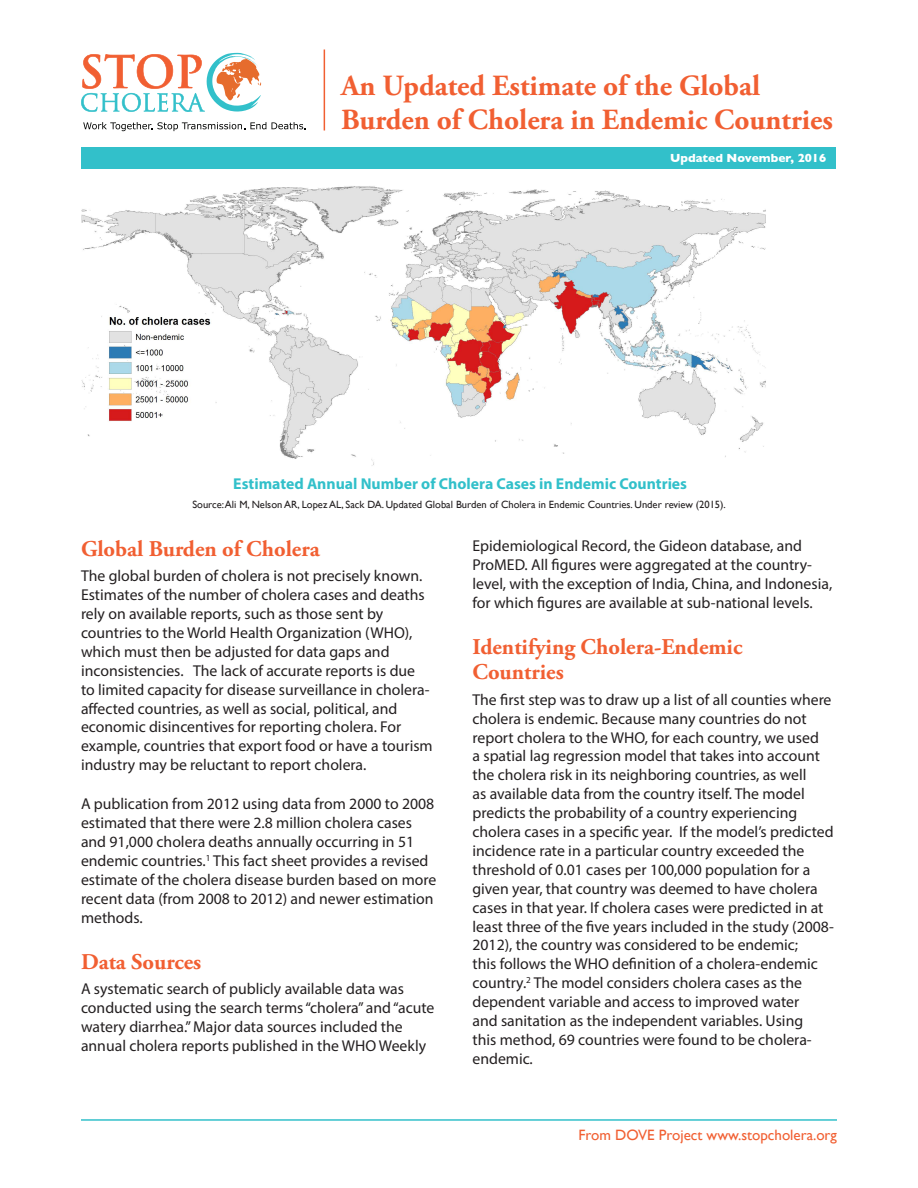
<style>
.page{position:relative;width:918px;height:1188px;background:#fff}
.page>*{position:absolute;margin:0;border:0;box-sizing:border-box;transform-origin:0 0}
.t1{font:700 29.25px/34.5px "Adobe Garamond Pro";color:#f15f32}
.Header_1{font:700 22.5px/25.5px "Adobe Garamond Pro";color:#f15f32}
.base{font:15.75px/18.9px "Myriad Pro";color:#231f20}
.base-2{font:700 15.75px "Myriad Pro";color:#32c0ca}
.Header_1-2{font:15px "Gill Sans";color:#f15f32}
.t2{font:700 12px "Gill Sans";color:#fff}
.base-3{font:10.5px "Gill Sans";color:#231f20}
</style>
<div class="page">
<svg style="left:81px;top:53px;width:181px;height:59px"></svg>
<svg style="left:83px;top:122px;width:223px;height:9px"></svg>
<div style="left:82px;top:148px;width:754px;height:21px;background:#32c0ca"></div>
<hr style="left:324px;top:50px;width:1px;height:80px;background:#f15f32">
<hr style="left:81px;top:1119px;width:756px;height:2px;background:#32c0ca">
<img style="left:82px;top:186px;width:684px;height:280px">
<p class="t1" style="left:341px;top:69px;width:493px">An Updated Estimate of the Global<br>Burden of Cholera in Endemic Countries</p>
<p class="t2" style="left:670px;top:151px;width:158px">Updated November, 2016</p>
<p class="base-2" style="left:233px;top:473px;width:455px">Estimated Annual Number of Cholera Cases in Endemic Countries</p>
<p class="base-3" style="left:192px;top:498px;width:535px">Source: Ali M, Nelson AR, Lopez AL, Sack DA. Updated Global Burden of Cholera in Endemic Countries. Under review (2015).</p>
<p class="Header_1" style="left:81px;top:536px;width:240px">Global Burden of Cholera</p>
<p class="base" style="left:81px;top:566px;width:353px">The global burden of cholera is not precisely known.<br>Estimates of the number of cholera cases and deaths rely on available reports, such as those sent by countries to the World Health Organization (WHO), which must then be adjusted for data gaps and inconsistencies. The lack of accurate reports is due to limited capacity for disease surveillance in cholera&shy;affected countries, as well as social, political, and economic disincentives for reporting cholera. For example, countries that export food or have a tourism industry may be reluctant to report cholera.</p>
<p class="base" style="left:81px;top:794px;width:357px">A publication from 2012 using data from 2000 to 2008 estimated that there were 2.8 million cholera cases and 91,000 cholera deaths annually occurring in 51 endemic countries.<sup>1</sup> This fact sheet provides a revised estimate of the cholera disease burden based on more recent data (from 2008 to 2012) and newer estimation methods.</p>
<p class="Header_1" style="left:81px;top:949px;width:122px">Data Sources</p>
<p class="base" style="left:81px;top:979px;width:355px">A systematic search of publicly available data was conducted using the search terms “cholera” and “acute watery diarrhea.” Major data sources included the annual cholera reports published in the WHO Weekly</p>
<p class="base" style="left:472px;top:536px;width:361px">Epidemiological Record, the Gideon database, and ProMED. All figures were aggregated at the country&shy;level, with the exception of India, China, and Indonesia, for which figures are available at sub-national levels.</p>
<p class="Header_1" style="left:472px;top:634px;width:271px">Identifying Cholera-Endemic<br>Countries</p>
<p class="base" style="left:472px;top:690px;width:363px">The first step was to draw up a list of all counties where cholera is endemic. Because many countries do not report cholera to the WHO, for each country, we used<br>a spatial lag regression model that takes into account the cholera risk in its neighboring countries, as well<br>as available data from the country itself. The model predicts the probability of a country experiencing cholera cases in a specific year. If the model’s predicted incidence rate in a particular country exceeded the threshold of 0.01 cases per 100,000 population for a given year, that country was deemed to have cholera cases in that year. If cholera cases were predicted in at least three of the five years included in the study (2008- 2012), the country was considered to be endemic;<br>this follows the WHO definition of a cholera-endemic country.<sup>2</sup> The model considers cholera cases as the dependent variable and access to improved water<br>and sanitation as the independent variables. Using<br>this method, 69 countries were found to be cholera&shy;endemic.</p>
<p class="Header_1-2" style="left:579px;top:1126px;width:260px">From DOVE Project www.stopcholera.org</p>
</div>
